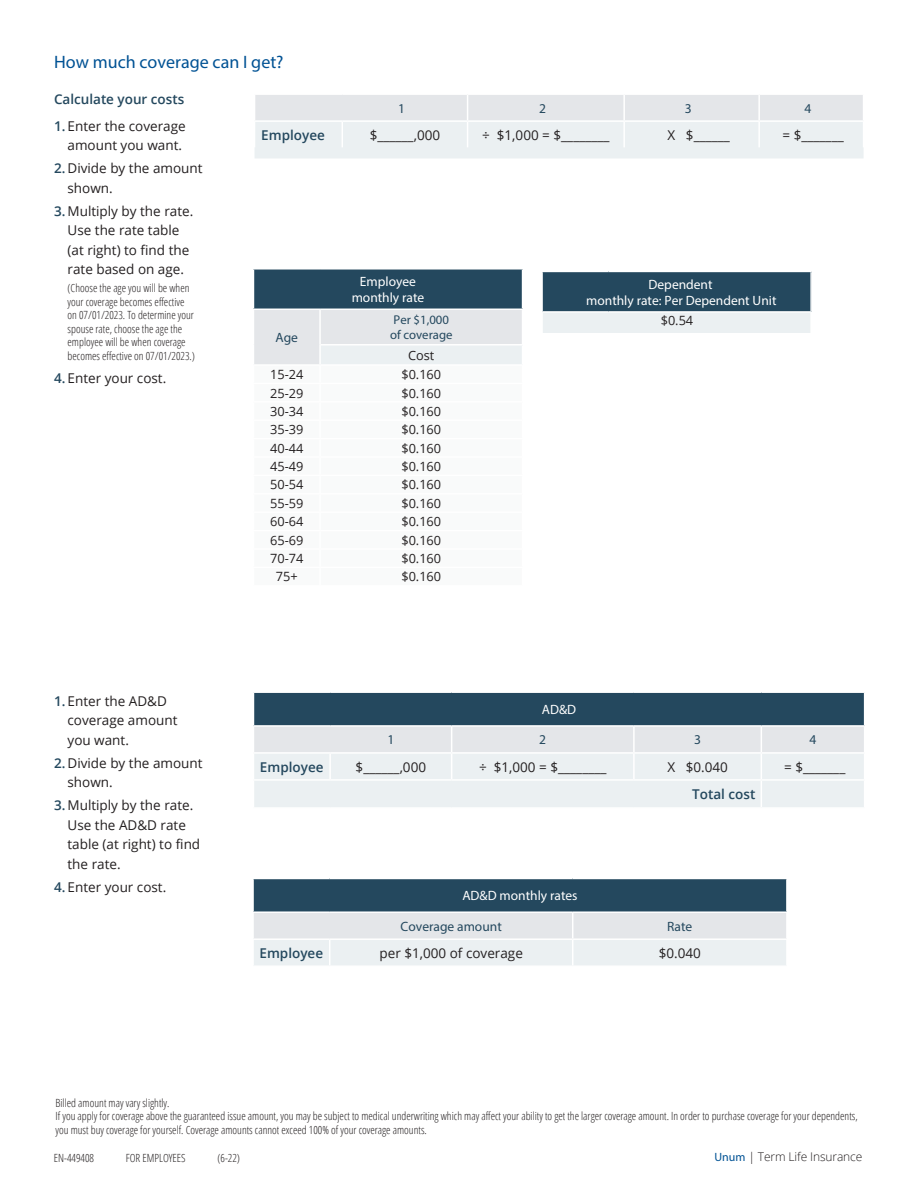
<style>
.page{position:relative;width:918px;height:1188px;background:#fff}
.page>*{position:absolute;margin:0;border:0;box-sizing:border-box;transform-origin:0 0}
.t1{font:18px "Myriad Pro";color:#005294}
.t2{font:13.5px/19.5px "Open Sans";color:#231f20}
.t3{font:13.5px/15.8px "Myriad Pro";color:#fff;text-align:center}
.t4{font:600 13.5px "Open Sans";color:#24485e}
.t5{font:13.5px "Myriad Pro";color:#24485e}
.t6{font:12.75px "Open Sans";color:#231f20}
.t7{font:12.75px/15px "Myriad Pro";color:#24485e}
.t8{font:12.75px "Open Sans";color:#242021}
.t9{font:300 12px "Open Sans";letter-spacing:-.01em;color:#231f20}
.t10{font:300 11.25px/13.5px "Open Sans Condensed";color:#231f20}
.s1{font-weight:600;color:#24485e}
.s2{font-family:"Myriad Pro";font-weight:400;color:#005294}
</style>
<div class="page">
<div style="left:542px;top:312px;width:268px;height:21px;background:#ebf0f2"></div>
<svg style="left:255px;top:95px;width:609px;height:63px;background:#e8ecee"></svg>
<div style="left:253px;top:269px;width:270px;height:40px;background:#24485e"></div>
<hr style="left:253px;top:268px;width:67px;height:2px;background:#fff">
<hr style="left:253px;top:270px;width:1px;height:39px;background:#fff">
<hr style="left:320px;top:268px;width:203px;height:2px;background:#fff">
<hr style="left:522px;top:270px;width:1px;height:39px;background:#fff">
<svg style="left:254px;top:310px;width:268px;height:54px;background:#e6e9eb"></svg>
<div style="left:253px;top:878px;width:534px;height:34px;background:#24485e"></div>
<hr style="left:252px;top:878px;width:78px;height:1px;background:#fff">
<hr style="left:252px;top:879px;width:2px;height:32px;background:#fff">
<hr style="left:330px;top:878px;width:243px;height:1px;background:#fff">
<hr style="left:573px;top:878px;width:215px;height:1px;background:#fff">
<hr style="left:786px;top:879px;width:2px;height:32px;background:#fff">
<hr style="left:252px;top:911px;width:78px;height:2px;background:#fff">
<hr style="left:330px;top:911px;width:243px;height:2px;background:#fff">
<hr style="left:573px;top:911px;width:215px;height:2px;background:#fff">
<svg style="left:254px;top:913px;width:532px;height:52px;background:#e8ebee"></svg>
<div style="left:253px;top:692px;width:612px;height:34px;background:#24485e"></div>
<hr style="left:253px;top:691px;width:77px;height:2px;background:#fff">
<hr style="left:253px;top:693px;width:1px;height:32px;background:#fff">
<hr style="left:330px;top:691px;width:122px;height:2px;background:#fff">
<hr style="left:452px;top:691px;width:182px;height:2px;background:#fff">
<hr style="left:634px;top:691px;width:127px;height:2px;background:#fff">
<hr style="left:761px;top:691px;width:104px;height:2px;background:#fff">
<hr style="left:253px;top:725px;width:77px;height:2px;background:#fff">
<hr style="left:864px;top:693px;width:1px;height:32px;background:#fff">
<hr style="left:330px;top:725px;width:122px;height:2px;background:#fff">
<hr style="left:452px;top:725px;width:182px;height:2px;background:#fff">
<hr style="left:634px;top:725px;width:127px;height:2px;background:#fff">
<hr style="left:761px;top:725px;width:104px;height:2px;background:#fff">
<svg style="left:254px;top:726px;width:610px;height:81px;background:#e9edef"></svg>
<div style="left:542px;top:271px;width:269px;height:41px;background:#24485e"></div>
<hr style="left:541px;top:271px;width:68px;height:1px;background:#fff">
<hr style="left:541px;top:272px;width:2px;height:39px;background:#fff">
<hr style="left:609px;top:271px;width:203px;height:1px;background:#fff">
<hr style="left:810px;top:272px;width:2px;height:39px;background:#fff">
<hr style="left:541px;top:311px;width:68px;height:2px;background:#fff">
<hr style="left:541px;top:313px;width:2px;height:34px;background:#fff">
<hr style="left:609px;top:311px;width:203px;height:2px;background:#fff">
<h1 class="t1" style="left:54px;top:51px;width:231px">How much coverage can I get?</h1>
<p class="t4" style="left:54px;top:90px;width:132px">Calculate your costs</p>
<p class="t5" style="left:398px;top:100px;width:8px">1</p>
<p class="t5" style="left:539px;top:100px;width:8px">2</p>
<p class="t5" style="left:685px;top:100px;width:8px">3</p>
<p class="t5" style="left:805px;top:100px;width:8px">4</p>
<p class="t2" style="left:54px;top:116px;width:133px;text-align:right"><span class="s1">1.</span> Enter the coverage amount you want.</p>
<p class="t2" style="left:68px;top:158px;width:137px;text-indent:-14px"><span class="s1">2.</span> Divide by the amount shown.</p>
<p class="t2" style="left:68px;top:201px;width:127px;text-indent:-14px"><span class="s1">3.</span> Multiply by the rate.<br>Use the rate table (at right) to find the rate based on age.</p>
<p class="t10" style="left:68px;top:281px;width:129px">(Choose the age you will be when your coverage becomes effective on 07/01/2023. To determine your spouse rate, choose the age the employee will be when coverage becomes effective on 07/01/2023.)</p>
<p class="t2" style="left:54px;top:368px;width:114px"><span class="s1">4.</span> Enter your cost.</p>
<p class="t2" style="left:68px;top:691px;width:111px;text-indent:-14px"><span class="s1">1.</span> Enter the AD&amp;D coverage amount you want.</p>
<p class="t2" style="left:68px;top:753px;width:137px;text-indent:-14px"><span class="s1">2.</span> Divide by the amount shown.</p>
<p class="t2" style="left:68px;top:795px;width:134px;text-indent:-14px"><span class="s1">3.</span> Multiply by the rate.<br>Use the AD&amp;D rate table (at right) to find the rate.</p>
<p class="t2" style="left:54px;top:877px;width:114px"><span class="s1">4.</span> Enter your cost.</p>
<p class="t4" style="left:261px;top:126px;width:65px">Employee</p>
<p class="t2" style="left:370px;top:125px;width:72px">$______,000</p>
<p class="t2" style="left:482px;top:125px;width:129px">÷ $1,000 = $________</p>
<p class="t2" style="left:668px;top:125px;width:64px">X $______</p>
<p class="t2" style="left:782px;top:125px;width:63px">= $_______</p>
<p class="t5" style="left:275px;top:329px;width:24px">Age</p>
<p class="t3" style="left:352px;top:274px;width:74px">Employee monthly rate</p>
<p class="t7" style="left:390px;top:312px;width:64px">Per $1,000 of coverage</p>
<p class="t6" style="left:408px;top:346px;width:28px">Cost</p>
<p class="t6" style="left:270px;top:366px;width:35px">15-24</p>
<p class="t6" style="left:401px;top:366px;width:41px">$0.160</p>
<p class="t6" style="left:270px;top:384px;width:35px">25-29</p>
<p class="t6" style="left:401px;top:384px;width:41px">$0.160</p>
<p class="t6" style="left:270px;top:403px;width:35px">30-34</p>
<p class="t6" style="left:401px;top:403px;width:41px">$0.160</p>
<p class="t6" style="left:270px;top:421px;width:35px">35-39</p>
<p class="t6" style="left:401px;top:421px;width:41px">$0.160</p>
<p class="t6" style="left:270px;top:439px;width:35px">40-44</p>
<p class="t6" style="left:401px;top:439px;width:41px">$0.160</p>
<p class="t6" style="left:270px;top:458px;width:35px">45-49</p>
<p class="t6" style="left:401px;top:458px;width:41px">$0.160</p>
<p class="t6" style="left:270px;top:476px;width:35px">50-54</p>
<p class="t6" style="left:401px;top:476px;width:41px">$0.160</p>
<p class="t6" style="left:270px;top:495px;width:35px">55-59</p>
<p class="t6" style="left:401px;top:495px;width:41px">$0.160</p>
<p class="t6" style="left:270px;top:513px;width:35px">60-64</p>
<p class="t6" style="left:401px;top:513px;width:41px">$0.160</p>
<p class="t6" style="left:270px;top:531px;width:35px">65-69</p>
<p class="t6" style="left:401px;top:531px;width:41px">$0.160</p>
<p class="t6" style="left:270px;top:550px;width:35px">70-74</p>
<p class="t6" style="left:401px;top:550px;width:41px">$0.160</p>
<p class="t6" style="left:276px;top:568px;width:23px">75+</p>
<p class="t6" style="left:401px;top:568px;width:41px">$0.160</p>
<p class="t3" style="left:586px;top:276px;width:192px">Dependent<br>monthly rate: Per Dependent Unit</p>
<p class="t8" style="left:661px;top:312px;width:34px">$0.54</p>
<p class="t3" style="left:542px;top:702px;width:36px">AD&amp;D</p>
<p class="t5" style="left:387px;top:732px;width:8px">1</p>
<p class="t5" style="left:539px;top:732px;width:8px">2</p>
<p class="t5" style="left:694px;top:732px;width:8px">3</p>
<p class="t5" style="left:810px;top:732px;width:8px">4</p>
<p class="t4" style="left:260px;top:757px;width:65px">Employee</p>
<p class="t2" style="left:356px;top:757px;width:72px">$______,000</p>
<p class="t2" style="left:479px;top:757px;width:129px">÷ $1,000 = $________</p>
<p class="t2" style="left:667px;top:757px;width:62px">X $0.040</p>
<p class="t2" style="left:784px;top:757px;width:63px">= $_______</p>
<p class="t4" style="left:692px;top:785px;width:65px">Total cost</p>
<p class="t3" style="left:462px;top:888px;width:117px">AD&amp;D monthly rates</p>
<p class="t5" style="left:401px;top:918px;width:103px">Coverage amount</p>
<p class="t5" style="left:667px;top:918px;width:27px">Rate</p>
<p class="t4" style="left:260px;top:944px;width:65px">Employee</p>
<p class="t2" style="left:380px;top:943px;width:145px">per $1,000 of coverage</p>
<p class="t2" style="left:659px;top:943px;width:44px">$0.040</p>
<p class="t10" style="left:56px;top:1095px;width:804px">Billed amount may vary slightly.<br>If you apply for coverage above the guaranteed issue amount, you may be subject to medical underwriting which may affect your ability to get the larger coverage amount. In order to purchase coverage for your dependents, you must buy coverage for yourself. Coverage amounts cannot exceed 100% of your coverage amounts.</p>
<p class="t10" style="left:67px;top:1150px;width:19px">1976</p>
<p class="t10" style="left:117px;top:1150px;width:61px">FOR EMPLOYEES</p>
<p class="t10" style="left:208px;top:1150px;width:24px">(6-22)</p>
<p class="t9" style="left:715px;top:1148px;width:149px"><span class="s2">Unum</span> | Term Life Insurance</p>
<p class="t10" style="left:54px;top:1150px;width:42px">EN-449408</p>
<p class="t10" style="left:126px;top:1150px;width:61px">FOR EMPLOYEES</p>
<p class="t10" style="left:217px;top:1150px;width:24px">(6-22)</p>
</div>
